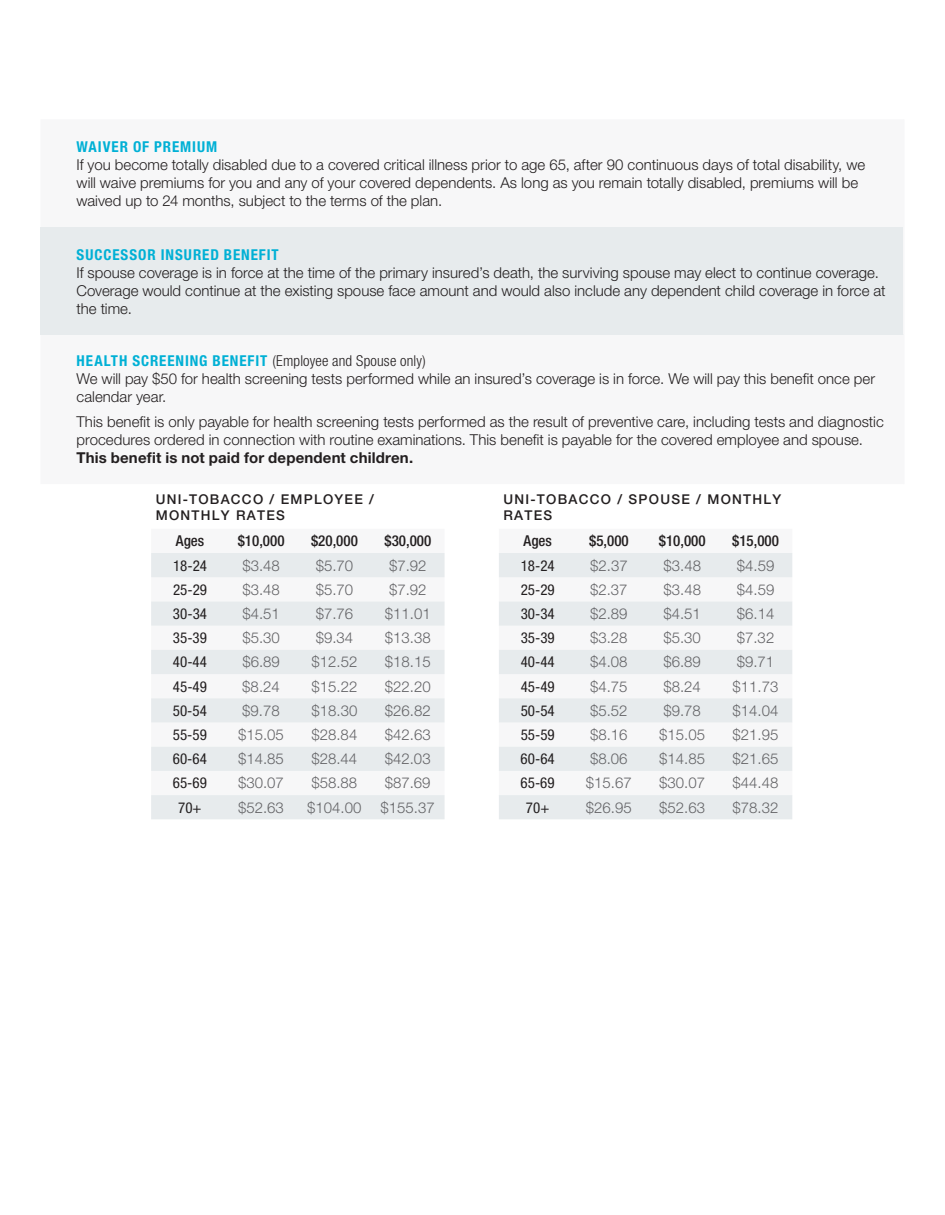
<style>
.page{position:relative;width:945px;height:1215px;background:#fff}
.page>*{position:absolute;margin:0;border:0;box-sizing:border-box;transform-origin:0 0}
.t1{font:300 15px/18px "Helvetica Neue CELT";color:#231f20}
.t2{font:300 15px "Helvetica Neue CELT";color:#636366}
.t3{font:condensed 15px "Helvetica Neue LTCE";color:#231f20}
.t4{font:500 condensed 15px "Helvetica Neue LTCE";color:#231f20}
.t5{font:300 condensed 15px "Helvetica Neue LTCE";letter-spacing:.01em;color:#231f20}
.t6{font:700 15px "Helvetica Neue CELT";letter-spacing:.01em;color:#231f20}
.t7{font:700 condensed 15px "Helvetica Neue LTCE";letter-spacing:.06em;color:#00b0d5}
.t8{font:500 13.5px/16.2px "Helvetica Neue CELT";letter-spacing:.095em;color:#231f20}
.s1{font-weight:700;color:#00b0d5}
</style>
<div class="page">
<div style="left:40px;top:227px;width:864px;height:108px;background:#e7ebed"></div>
<hr style="left:903px;top:119px;width:1px;height:108px;background:#f7f7f8">
<hr style="left:903px;top:227px;width:1px;height:108px;background:#f7f7f8">
<hr style="left:903px;top:335px;width:1px;height:149px;background:#f7f7f8">
<svg style="left:151px;top:553px;width:294px;height:266px;fill:#e7ebed"></svg>
<svg style="left:499px;top:553px;width:293px;height:266px;fill:#e7ebed"></svg>
<p class="t7" style="left:77px;top:138px;width:142px">WAIVER OF PREMIUM</p>
<p class="t1" style="left:76px;top:156px;width:790px">If you become totally disabled due to a covered critical illness prior to age 65, after 90 continuous days of total disability, we will waive premiums for you and any of your covered dependents. As long as you remain totally disabled, premiums will be waived up to 24 months, subject to the terms of the plan.</p>
<p class="t7" style="left:77px;top:246px;width:204px">SUCCESSOR INSURED BENEFIT</p>
<p class="t1" style="left:76px;top:263px;width:811px">If spouse coverage is in force at the time of the primary insured’s death, the surviving spouse may elect to continue coverage.<br>Coverage would continue at the existing spouse face amount and would also include any dependent child coverage in force at the time.</p>
<p class="t5" style="left:77px;top:352px;width:351px"><span class="s1">HEALTH SCREENING BENEFIT</span> (Employee and Spouse only)</p>
<p class="t1" style="left:76px;top:370px;width:800px">We will pay $50 for health screening tests performed while an insured’s coverage is in force. We will pay this benefit once per calendar year.</p>
<p class="t1" style="left:76px;top:413px;width:809px">This benefit is only payable for health screening tests performed as the result of preventive care, including tests and diagnostic procedures ordered in connection with routine examinations. This benefit is payable for the covered employee and spouse.</p>
<p class="t6" style="left:76px;top:448px;width:338px">This benefit is not paid for dependent children.</p>
<p class="t8" style="left:156px;top:491px;width:220px">UNI-TOBACCO / EMPLOYEE /<br>MONTHLY RATES</p>
<p class="t4" style="left:176px;top:532px;width:30px">Ages</p>
<p class="t4" style="left:238px;top:532px;width:48px">$10,000</p>
<p class="t4" style="left:311px;top:532px;width:48px">$20,000</p>
<p class="t4" style="left:384px;top:532px;width:48px">$30,000</p>
<p class="t3" style="left:173px;top:556px;width:36px">18-24</p>
<p class="t2" style="left:242px;top:556px;width:39px">$3.48</p>
<p class="t2" style="left:316px;top:556px;width:39px">$5.70</p>
<p class="t2" style="left:389px;top:556px;width:39px">$7.92</p>
<p class="t3" style="left:173px;top:581px;width:36px">25-29</p>
<p class="t2" style="left:242px;top:580px;width:39px">$3.48</p>
<p class="t2" style="left:316px;top:580px;width:39px">$5.70</p>
<p class="t2" style="left:389px;top:580px;width:39px">$7.92</p>
<p class="t3" style="left:173px;top:605px;width:36px">30-34</p>
<p class="t2" style="left:242px;top:604px;width:39px">$4.51</p>
<p class="t2" style="left:316px;top:604px;width:39px">$7.76</p>
<p class="t2" style="left:385px;top:604px;width:47px">$11.01</p>
<p class="t3" style="left:173px;top:629px;width:36px">35-39</p>
<p class="t2" style="left:242px;top:629px;width:39px">$5.30</p>
<p class="t2" style="left:316px;top:629px;width:39px">$9.34</p>
<p class="t2" style="left:385px;top:629px;width:47px">$13.38</p>
<p class="t3" style="left:173px;top:653px;width:36px">40-44</p>
<p class="t2" style="left:242px;top:653px;width:39px">$6.89</p>
<p class="t2" style="left:312px;top:653px;width:47px">$12.52</p>
<p class="t2" style="left:385px;top:653px;width:47px">$18.15</p>
<p class="t3" style="left:173px;top:677px;width:36px">45-49</p>
<p class="t2" style="left:242px;top:677px;width:39px">$8.24</p>
<p class="t2" style="left:312px;top:677px;width:47px">$15.22</p>
<p class="t2" style="left:385px;top:677px;width:47px">$22.20</p>
<p class="t3" style="left:173px;top:702px;width:36px">50-54</p>
<p class="t2" style="left:242px;top:701px;width:39px">$9.78</p>
<p class="t2" style="left:311px;top:701px;width:47px">$18.30</p>
<p class="t2" style="left:385px;top:701px;width:47px">$26.82</p>
<p class="t3" style="left:173px;top:726px;width:36px">55-59</p>
<p class="t2" style="left:238px;top:726px;width:47px">$15.05</p>
<p class="t2" style="left:311px;top:726px;width:47px">$28.84</p>
<p class="t2" style="left:385px;top:726px;width:47px">$42.63</p>
<p class="t3" style="left:173px;top:750px;width:36px">60-64</p>
<p class="t2" style="left:238px;top:750px;width:47px">$14.85</p>
<p class="t2" style="left:311px;top:750px;width:47px">$28.44</p>
<p class="t2" style="left:385px;top:750px;width:47px">$42.03</p>
<p class="t3" style="left:173px;top:774px;width:36px">65-69</p>
<p class="t2" style="left:238px;top:774px;width:47px">$30.07</p>
<p class="t2" style="left:311px;top:774px;width:47px">$58.88</p>
<p class="t2" style="left:385px;top:774px;width:47px">$87.69</p>
<p class="t3" style="left:178px;top:798px;width:25px">70+</p>
<p class="t2" style="left:238px;top:798px;width:47px">$52.63</p>
<p class="t2" style="left:307px;top:798px;width:56px">$104.00</p>
<p class="t2" style="left:381px;top:798px;width:56px">$155.37</p>
<p class="t8" style="left:503px;top:491px;width:279px">UNI-TOBACCO / SPOUSE / MONTHLY<br>RATES</p>
<p class="t4" style="left:524px;top:532px;width:30px">Ages</p>
<p class="t4" style="left:589px;top:532px;width:41px">$5,000</p>
<p class="t4" style="left:659px;top:532px;width:48px">$10,000</p>
<p class="t4" style="left:732px;top:532px;width:48px">$15,000</p>
<p class="t3" style="left:521px;top:556px;width:36px">18-24</p>
<p class="t2" style="left:590px;top:556px;width:39px">$2.37</p>
<p class="t2" style="left:664px;top:556px;width:39px">$3.48</p>
<p class="t2" style="left:737px;top:556px;width:39px">$4.59</p>
<p class="t3" style="left:521px;top:581px;width:36px">25-29</p>
<p class="t2" style="left:590px;top:580px;width:39px">$2.37</p>
<p class="t2" style="left:663px;top:580px;width:39px">$3.48</p>
<p class="t2" style="left:737px;top:580px;width:39px">$4.59</p>
<p class="t3" style="left:521px;top:605px;width:36px">30-34</p>
<p class="t2" style="left:590px;top:604px;width:39px">$2.89</p>
<p class="t2" style="left:663px;top:604px;width:39px">$4.51</p>
<p class="t2" style="left:737px;top:604px;width:39px">$6.14</p>
<p class="t3" style="left:521px;top:629px;width:36px">35-39</p>
<p class="t2" style="left:590px;top:629px;width:39px">$3.28</p>
<p class="t2" style="left:663px;top:629px;width:39px">$5.30</p>
<p class="t2" style="left:737px;top:629px;width:39px">$7.32</p>
<p class="t3" style="left:521px;top:653px;width:36px">40-44</p>
<p class="t2" style="left:590px;top:653px;width:39px">$4.08</p>
<p class="t2" style="left:663px;top:653px;width:39px">$6.89</p>
<p class="t2" style="left:737px;top:653px;width:39px">$9.71</p>
<p class="t3" style="left:521px;top:677px;width:36px">45-49</p>
<p class="t2" style="left:590px;top:677px;width:39px">$4.75</p>
<p class="t2" style="left:663px;top:677px;width:39px">$8.24</p>
<p class="t2" style="left:733px;top:677px;width:47px">$11.73</p>
<p class="t3" style="left:521px;top:702px;width:36px">50-54</p>
<p class="t2" style="left:590px;top:701px;width:39px">$5.52</p>
<p class="t2" style="left:663px;top:701px;width:39px">$9.78</p>
<p class="t2" style="left:733px;top:701px;width:47px">$14.04</p>
<p class="t3" style="left:521px;top:726px;width:36px">55-59</p>
<p class="t2" style="left:590px;top:726px;width:39px">$8.16</p>
<p class="t2" style="left:659px;top:726px;width:47px">$15.05</p>
<p class="t2" style="left:733px;top:726px;width:47px">$21.95</p>
<p class="t3" style="left:521px;top:750px;width:36px">60-64</p>
<p class="t2" style="left:590px;top:750px;width:39px">$8.06</p>
<p class="t2" style="left:659px;top:750px;width:47px">$14.85</p>
<p class="t2" style="left:733px;top:750px;width:47px">$21.65</p>
<p class="t3" style="left:521px;top:774px;width:36px">65-69</p>
<p class="t2" style="left:586px;top:774px;width:47px">$15.67</p>
<p class="t2" style="left:659px;top:774px;width:47px">$30.07</p>
<p class="t2" style="left:733px;top:774px;width:47px">$44.48</p>
<p class="t3" style="left:526px;top:798px;width:25px">70+</p>
<p class="t2" style="left:586px;top:798px;width:47px">$26.95</p>
<p class="t2" style="left:659px;top:798px;width:47px">$52.63</p>
<p class="t2" style="left:733px;top:798px;width:47px">$78.32</p>
</div>
